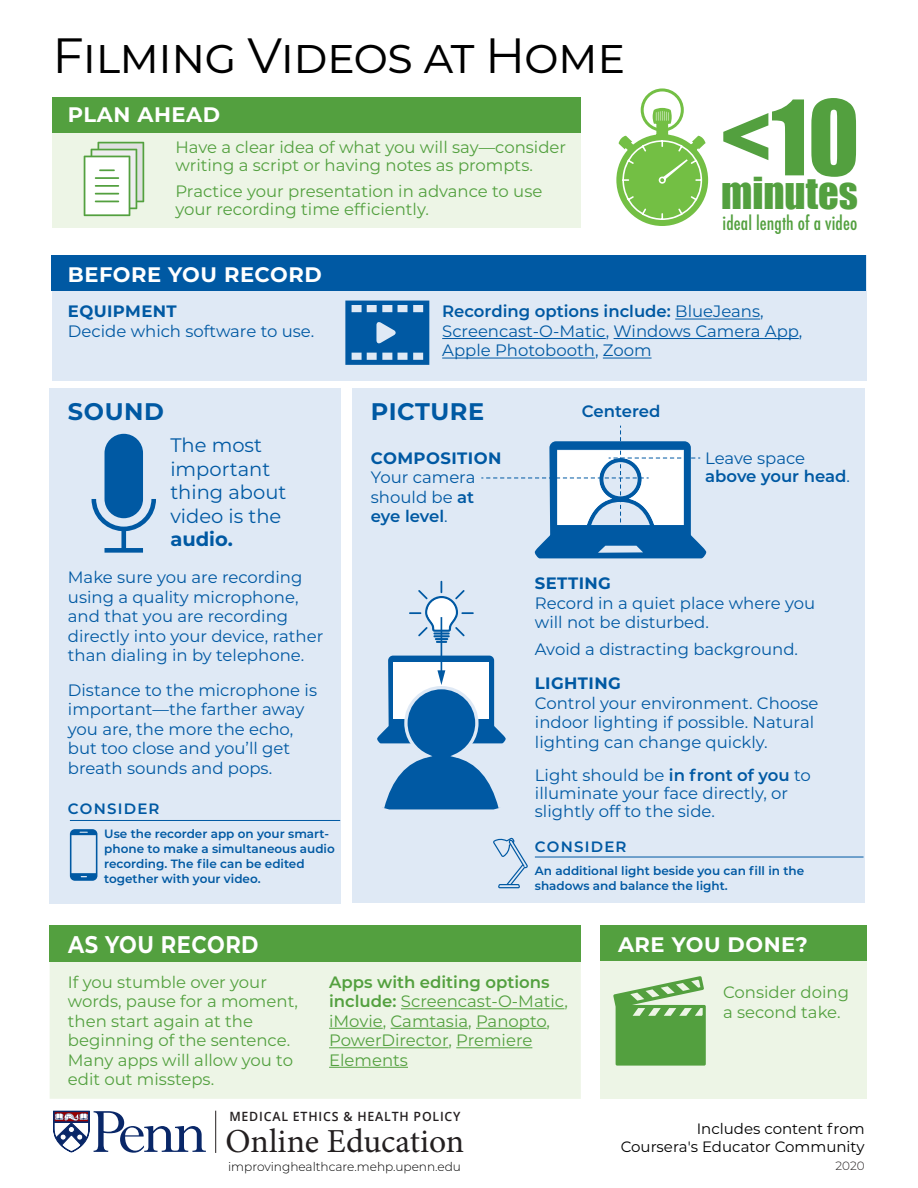
<style>
.page{position:relative;width:918px;height:1188px;background:#fff}
.page>*{position:absolute;margin:0;border:0;box-sizing:border-box;transform-origin:0 0}
.t1{font:96px "Impact";color:#53a03f}
.t2{font:49.5px "Montserrat";letter-spacing:-.02em;color:#000}
.t3{font:40.5px "Impact";color:#53a03f}
.t4{font:33.6px "Minion Pro";color:#231f20}
.t5{font:700 24.15px "Montserrat";letter-spacing:.025em;color:#fff;scale:.87 1}
.t6{font:700 24px "Montserrat";letter-spacing:.025em;color:#0059a3}
.t7{font:700 21px "Montserrat";letter-spacing:.025em;color:#fff}
.t8{font:19.5px/23.4px "Montserrat";color:#0059a3}
.t9{font:700 19.5px "Montserrat";color:#0059a3}
.t10{font:500 condensed 18.75px "Futura";letter-spacing:.005em;color:#53a03f}
.t11{font:16.5px/19.5px "Montserrat";color:#0059a3}
.t12{font:16.5px/19.5px "Montserrat";color:#53a03f}
.t13{font:700 16.5px "Montserrat";letter-spacing:.025em;color:#0059a3}
.t14{font:600 16.5px/18px "Montserrat";color:#0059a3}
.t15{font:15px/18px "Montserrat";color:#000;text-align:right}
.t16{font:600 15px "Montserrat";letter-spacing:.08em;color:#0059a3}
.t17{font:600 12.75px "Open Sans";letter-spacing:.065em;color:#231f20}
.t18{font:300 12.3px "Montserrat";color:#000}
.t19{font:600 12px/15px "Montserrat";color:#0059a3}
.t20{font:300 12px "Montserrat";color:#231f20}
.s1{font-weight:600}
.s2{font-weight:400}
</style>
<div class="page">
<div style="left:352px;top:388px;width:512px;height:515px;background:#dfe9f5"></div>
<div style="left:50px;top:388px;width:291px;height:516px;background:#dfe9f5"></div>
<div style="left:52px;top:255px;width:814px;height:125px;background:#dfe9f5"></div>
<svg style="left:481px;top:426px;width:225px;height:132px"></svg>
<svg style="left:409px;top:581px;width:65px;height:62px"></svg>
<hr style="left:441px;top:617px;width:1px;height:56px;background:#0059a3">
<svg style="left:377px;top:656px;width:129px;height:154px"></svg>
<div style="left:53px;top:97px;width:528px;height:131px;background:#edf5e6"></div>
<div style="left:53px;top:97px;width:528px;height:36px;background:#53a03f"></div>
<div style="left:52px;top:255px;width:814px;height:36px;background:#0059a3"></div>
<div style="left:600px;top:925px;width:266px;height:174px;background:#edf5e6"></div>
<div style="left:600px;top:925px;width:266px;height:36px;background:#53a03f"></div>
<div style="left:50px;top:925px;width:531px;height:174px;background:#edf5e6"></div>
<div style="left:50px;top:925px;width:531px;height:37px;background:#53a03f"></div>
<svg style="left:84px;top:142px;width:60px;height:74px;background:#d5e5d0"></svg>
<svg style="left:92px;top:434px;width:64px;height:119px"></svg>
<hr style="left:535px;top:857px;width:329px;height:1px;background:#0059a3">
<svg style="left:616px;top:108px;width:92px;height:118px"></svg>
<div style="left:641px;top:88px;width:43px;height:44px;border:3px solid #73bf44;border-radius:50%"></div>
<hr style="left:215px;top:1111px;width:1px;height:42px;background:#231f20">
<svg style="left:53px;top:1110px;width:153px;height:43px"></svg>
<hr style="left:675px;top:319px;width:85px;height:1px;background:#0059a3">
<hr style="left:442px;top:338px;width:164px;height:1px;background:#0059a3">
<hr style="left:614px;top:338px;width:185px;height:1px;background:#0059a3">
<hr style="left:442px;top:358px;width:153px;height:1px;background:#0059a3">
<hr style="left:603px;top:358px;width:49px;height:1px;background:#0059a3">
<svg style="left:345px;top:301px;width:84px;height:64px"></svg>
<hr style="left:70px;top:820px;width:270px;height:1px;background:#0059a3">
<svg style="left:70px;top:829px;width:27px;height:52px"></svg>
<svg style="left:493px;top:838px;width:35px;height:50px"></svg>
<svg style="left:613px;top:976px;width:93px;height:90px"></svg>
<hr style="left:401px;top:1008px;width:164px;height:1px;background:#53a03f">
<hr style="left:329px;top:1028px;width:54px;height:1px;background:#53a03f">
<hr style="left:391px;top:1028px;width:77px;height:1px;background:#53a03f">
<hr style="left:476px;top:1028px;width:71px;height:1px;background:#53a03f">
<hr style="left:329px;top:1047px;width:119px;height:1px;background:#53a03f">
<hr style="left:456px;top:1047px;width:76px;height:1px;background:#53a03f">
<hr style="left:329px;top:1067px;width:79px;height:1px;background:#53a03f">
<h2 class="t2" style="left:53px;top:22px;width:574px">Filming Videos at Home</h2>
<p class="t7" style="left:68px;top:100px;width:154px">PLAN AHEAD</p>
<p class="t12" style="left:175px;top:138px;width:392px;line-height:18px">Have a clear idea of what you will say—consider writing a script or having notes as prompts.</p>
<p class="t12" style="left:175px;top:181px;width:369px;line-height:18px">Practice your presentation in advance to use your recording time efficiently.</p>
<p class="t7" style="left:68px;top:259px;width:255px">BEFORE YOU RECORD</p>
<h1 class="t1" style="left:720px;top:63px;width:141px">&lt;10</h1>
<p class="t10" style="left:723px;top:211px;width:136px">ideal length of a video</p>
<h3 class="t3" style="left:721px;top:161px;width:138px">MINUTES</h3>
<p class="t13" style="left:68px;top:300px;width:110px">EQUIPMENT</p>
<p class="t11" style="left:68px;top:321px;width:248px">Decide which software to use.</p>
<p class="t11" style="left:442px;top:301px;width:362px"><span class="s1">Recording options include:</span> BlueJeans,<br>Screencast-O-Matic, Windows Camera App,<br>Apple Photobooth, Zoom</p>
<h3 class="t6" style="left:68px;top:394px;width:98px">SOUND</h3>
<h3 class="t6" style="left:371px;top:394px;width:115px">PICTURE</h3>
<p class="t8" style="left:170px;top:433px;width:118px">The most important thing about video is the</p>
<p class="t9" style="left:170px;top:525px;width:64px">audio.</p>
<p class="t13" style="left:371px;top:446px;width:132px">COMPOSITION</p>
<p class="t11" style="left:371px;top:467px;width:106px;text-align:justify">Your camera should be <span class="s1">at eye level</span>.</p>
<p class="t14" style="left:582px;top:401px;width:80px">Centered</p>
<p class="t14" style="left:705px;top:448px;width:146px"><span class="s2">Leave space </span>above your head<span class="s2">.</span></p>
<p class="t11" style="left:68px;top:567px;width:257px">Make sure you are recording using a quality microphone, and that you are recording directly into your device, rather than dialing in by telephone.</p>
<p class="t11" style="left:68px;top:679px;width:251px">Distance to the microphone is important—the farther away you are, the more the echo, but too close and you’ll get breath sounds and pops.</p>
<p class="t13" style="left:535px;top:571px;width:78px">SETTING</p>
<p class="t11" style="left:535px;top:592px;width:282px">Record in a quiet place where you will not be disturbed.</p>
<p class="t11" style="left:535px;top:639px;width:265px">Avoid a distracting background.</p>
<p class="t13" style="left:535px;top:672px;width:87px">LIGHTING</p>
<p class="t11" style="left:535px;top:693px;width:285px">Control your environment. Choose indoor lighting if possible. Natural lighting can change quickly.</p>
<p class="t11" style="left:535px;top:765px;width:277px;line-height:18px">Light should be <span class="s1">in front of you</span> to illuminate your face directly, or slightly off to the side.</p>
<p class="t16" style="left:68px;top:798px;width:93px">CONSIDER</p>
<p class="t19" style="left:104px;top:826px;width:232px">Use the recorder app on your smart&shy;phone to make a simultaneous audio recording. The file can be edited together with your video.</p>
<p class="t16" style="left:535px;top:836px;width:93px">CONSIDER</p>
<p class="t19" style="left:535px;top:863px;width:271px">An additional light beside you can fill in the shadows and balance the light.</p>
<h3 class="t5" style="left:68px;top:927px;width:221px">AS YOU RECORD</h3>
<p class="t7" style="left:618px;top:930px;width:191px">ARE YOU DONE?</p>
<p class="t12" style="left:68px;top:971px;width:232px">If you stumble over your words, pause for a moment, then start again at the beginning of the sentence.<br>Many apps will allow you to edit out missteps.</p>
<p class="t12" style="left:329px;top:971px;width:240px"><span class="s1">Apps with editing options include:</span> Screencast-O-Matic, iMovie, Camtasia, Panopto,<br>PowerDirector, Premiere<br>Elements</p>
<p class="t17" style="left:229px;top:1108px;width:233px">MEDICAL ETHICS &amp; HEALTH POLICY</p>
<h3 class="t4" style="left:226px;top:1119px;width:240px">Online Education</h3>
<p class="t18" style="left:228px;top:1158px;width:234px">improvinghealthcare.mehp.upenn.edu</p>
<p class="t12" style="left:723px;top:982px;width:128px">Consider doing a second take.</p>
<p class="t15" style="left:621px;top:1119px;width:245px">Includes content from<br>Coursera's Educator Community</p>
<p class="t20" style="left:836px;top:1158px;width:31px">2020</p>
</div>
